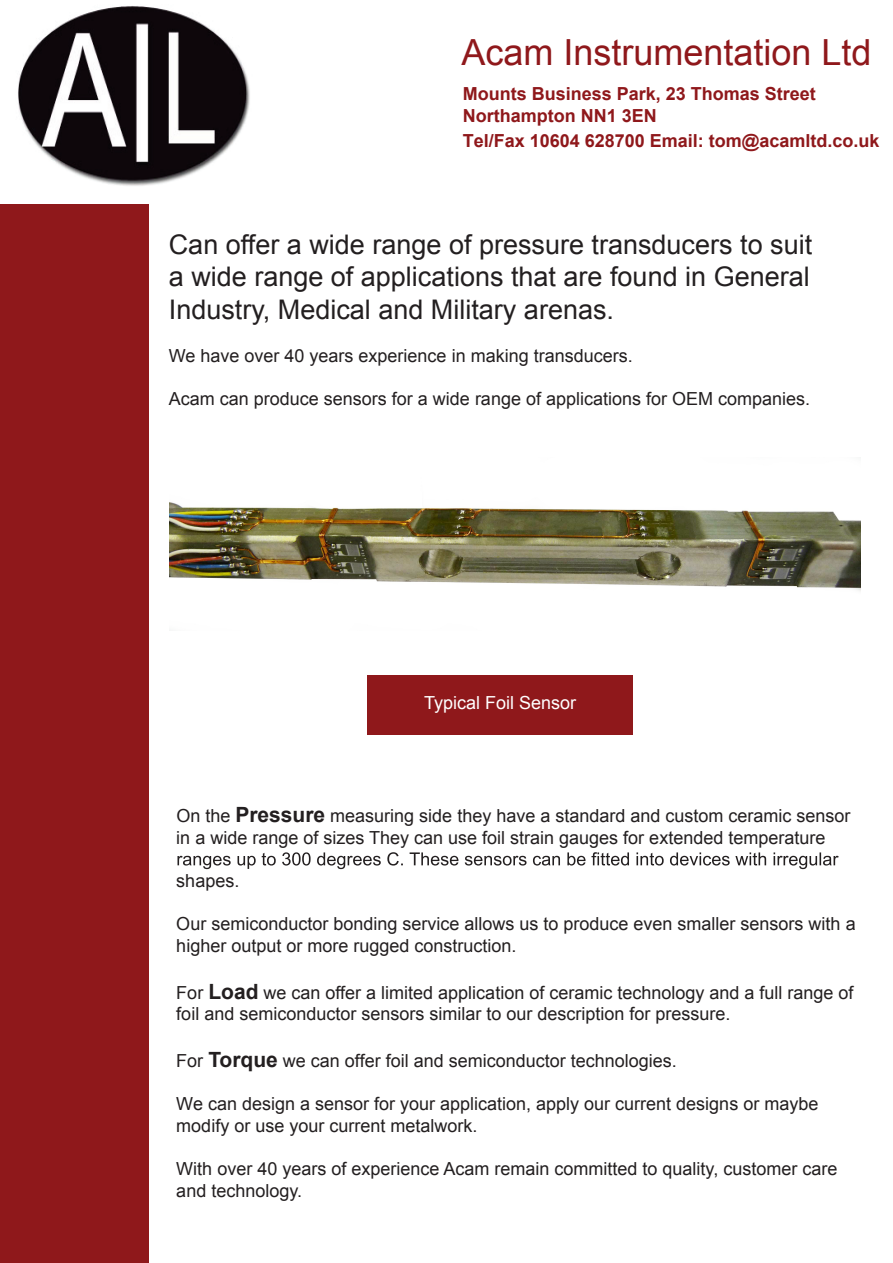
<style>
.page{position:relative;width:893px;height:1263px;background:#fff}
.page>*{position:absolute;margin:0;border:0;box-sizing:border-box;transform-origin:0 0}
.t1{font:36px "Arial";color:#8f181b}
.t2{font:27px/32.4px "Arial";color:#231f20;text-align:justify}
.t3{font:18px/21.6px "Arial";color:#231f20}
.t4{font:700 18px/21.6px "Arial";color:#8f181b}
.t5{font:18px "Arial";color:#fff}
.s1{font-weight:700;font-size:21px}
</style>
<div class="page">
<div style="left:367px;top:675px;width:266px;height:60px;background:#8f181b"></div>
<div style="left:0;top:204px;width:149px;height:1059px;background:#8f181b"></div>
<svg style="left:177px;top:852px;width:662px;height:17px"></svg>
<img style="left:169px;top:502px;width:692px;height:89px">
<img style="left:18px;top:6px;width:232px;height:180px">
<h1 class="t1" style="left:461px;top:28px;width:412px">Acam Instrumentation Ltd</h1>
<p class="t4" style="left:463px;top:84px;width:355px">Mounts Business Park, 23 Thomas Street<br>Northampton NN1 3EN</p>
<p class="t4" style="left:463px;top:130px;width:418px">Tel/Fax 10604 628700 Email: tom@acamltd.co.uk</p>
<h2 class="t2" style="left:169px;top:229px;width:645px">Can offer a wide range of pressure transducers to suit a wide range of applications that are found in General Industry, Medical and Military arenas.</h2>
<p class="t3" style="left:169px;top:345px;width:465px">We have over 40 years experience in making transducers.</p>
<p class="t3" style="left:169px;top:388px;width:643px">Acam can produce sensors for a wide range of applications for OEM companies.</p>
<p class="t5" style="left:424px;top:691px;width:154px">Typical Foil Sensor</p>
<p class="t3" style="left:176px;top:805px;width:676px">On the <span class="s1">Pressure</span> measuring side they have a standard and custom ceramic sensor in a wide range of sizes They can use foil strain gauges for extended temperature</p>
<p class="t3" style="left:176px;top:870px;width:65px">shapes.</p>
<p class="t3" style="left:176px;top:913px;width:681px">Our semiconductor bonding service allows us to produce even smaller sensors with a higher output or more rugged construction.</p>
<p class="t3" style="left:176px;top:982px;width:679px">For <span class="s1">Load</span> we can offer a limited application of ceramic technology and a full range of foil and semiconductor sensors similar to our description for pressure.</p>
<p class="t3" style="left:176px;top:1050px;width:502px">For <span class="s1">Torque</span> we can offer foil and semiconductor technologies.</p>
<p class="t3" style="left:176px;top:1093px;width:643px">We can design a sensor for your application, apply our current designs or maybe modify or use your current metalwork.</p>
<p class="t3" style="left:176px;top:1158px;width:662px">With over 40 years of experience Acam remain committed to quality, customer care and technology.</p>
</div>
